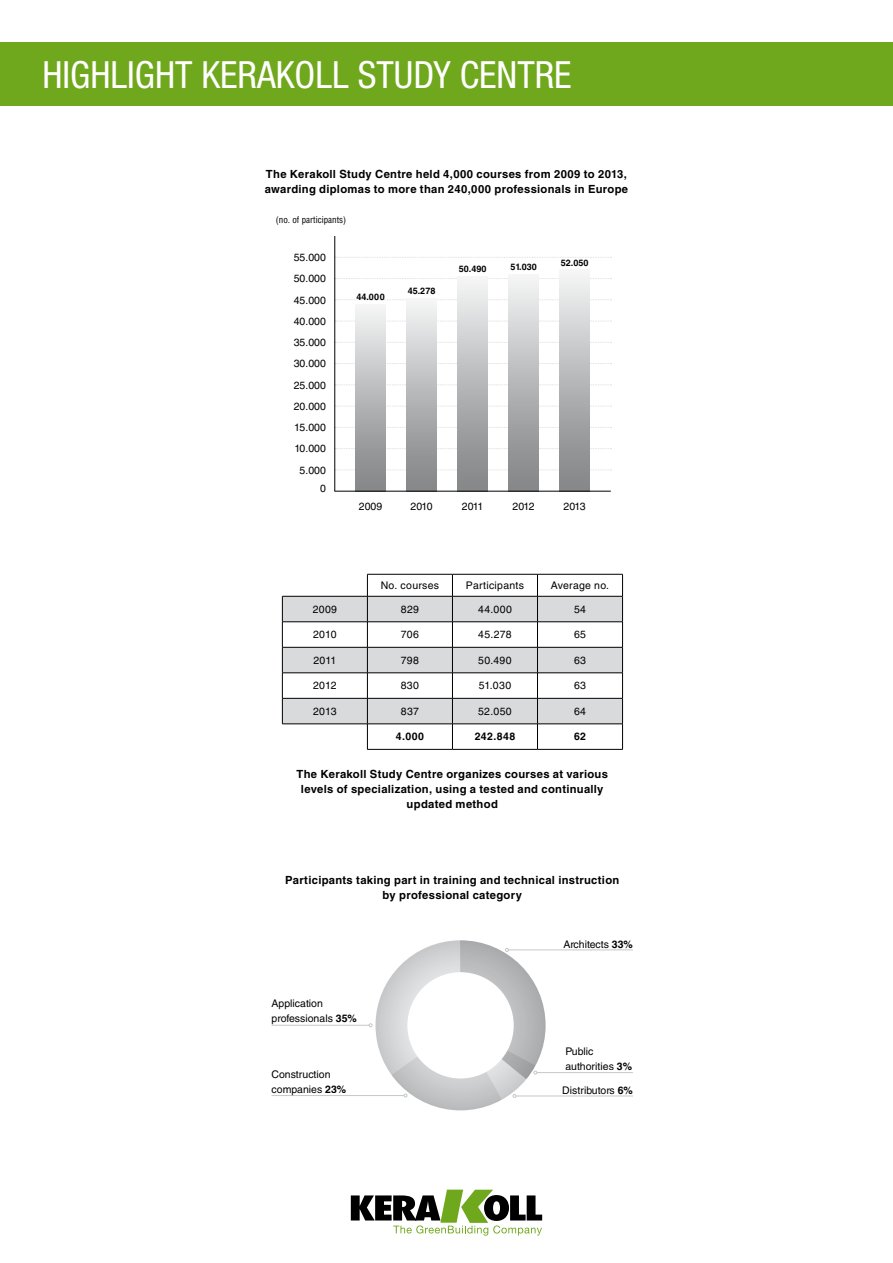
<style>
.page{position:relative;width:893px;height:1263px;background:#fff}
.page>*{position:absolute;margin:0;border:0;box-sizing:border-box;transform-origin:0 0}
.t1{font:condensed 37.5px "Helvetica Neue LT Std";color:#fff}
.t2{font:700 11.25px/15px "Helvetica LT Std";letter-spacing:.025em;color:#000;text-align:center}
.t3{font:10.5px/21.3px "Helvetica LT Std";color:#000}
.t4{font:10.5px "Helvetica LT Std";letter-spacing:.03em;color:#000}
.t5{font:700 10.5px "Helvetica LT Std";letter-spacing:.045em;color:#000}
.t6{font:10.5px "Helvetica LT Std";letter-spacing:.02em;color:#000}
.t7{font:700 9px "Helvetica LT Std";color:#000}
.t8{font:condensed 9px "Helvetica LT Std";color:#000}
.s1{font-weight:700}
</style>
<div class="page">
<div style="left:0;top:43px;width:893px;height:63px;background:#70a81d"></div>
<svg style="left:351px;top:1189px;width:191px;height:46px"></svg>
<svg style="left:282px;top:574px;width:341px;height:175px"></svg>
<hr style="left:367px;top:749px;width:85px;height:1px;background:#000">
<hr style="left:452px;top:749px;width:85px;height:1px;background:#000">
<hr style="left:537px;top:749px;width:86px;height:1px;background:#000">
<svg style="left:335px;top:448px;width:276px;height:1px"></svg>
<svg style="left:335px;top:427px;width:276px;height:1px"></svg>
<svg style="left:335px;top:406px;width:276px;height:1px"></svg>
<svg style="left:335px;top:384px;width:276px;height:1px"></svg>
<svg style="left:335px;top:342px;width:276px;height:1px"></svg>
<svg style="left:335px;top:363px;width:276px;height:1px"></svg>
<svg style="left:335px;top:321px;width:276px;height:1px"></svg>
<svg style="left:335px;top:299px;width:276px;height:1px"></svg>
<svg style="left:335px;top:278px;width:276px;height:1px"></svg>
<svg style="left:335px;top:469px;width:276px;height:1px"></svg>
<svg style="left:335px;top:257px;width:276px;height:1px"></svg>
<div style="left:356px;top:304px;width:29px;height:187px;background:linear-gradient(to bottom,#f3f3f4,#7f8083)"></div>
<div style="left:407px;top:299px;width:29px;height:192px;background:linear-gradient(to bottom,#f2f3f3,#808183)"></div>
<div style="left:458px;top:276px;width:29px;height:215px;background:linear-gradient(to bottom,#f3f4f4,#7f8083)"></div>
<div style="left:509px;top:274px;width:29px;height:217px;background:linear-gradient(to bottom,#f3f3f4,#7f8083)"></div>
<div style="left:560px;top:270px;width:29px;height:221px;background:linear-gradient(to bottom,#f2f3f4,#7f8083)"></div>
<hr style="left:334px;top:236px;width:1px;height:255px;background:#000">
<hr style="left:334px;top:491px;width:277px;height:1px;background:#000">
<svg style="left:375px;top:940px;width:171px;height:170px"></svg>
<div style="left:366px;top:931px;width:189px;height:188px;border:9px solid #fff;border-radius:50%"></div>
<hr style="left:508px;top:949px;width:125px;height:1px;background:#c6c7c8">
<hr style="left:537px;top:1072px;width:96px;height:1px;background:#c6c7c8">
<hr style="left:516px;top:1095px;width:117px;height:1px;background:#c6c7c8">
<hr style="left:272px;top:1095px;width:132px;height:1px;background:#c6c7c8">
<svg style="left:387px;top:934px;width:162px;height:181px"></svg>
<hr style="left:272px;top:1025px;width:97px;height:1px;background:#c6c7c8">
<svg style="left:369px;top:1023px;width:3px;height:4px"></svg>
<h1 class="t1" style="left:43px;top:53px;width:531px">HIGHLIGHT KERAKOLL STUDY CENTRE</h1>
<p class="t2" style="left:265px;top:167px;width:365px;text-align:left">The Kerakoll Study Centre held 4,000 courses from 2009 to 2013, awarding diplomas to more than 240,000 professionals in Europe</p>
<p class="t8" style="left:276px;top:214px;width:72px">(no. of participants)</p>
<p class="t3" style="left:294px;top:247px;width:34px">55.000</p>
<p class="t3" style="left:294px;top:268px;width:34px">50.000</p>
<p class="t3" style="left:294px;top:289px;width:34px">45.000</p>
<p class="t3" style="left:294px;top:310px;width:34px">40.000</p>
<p class="t3" style="left:294px;top:332px;width:34px">35.000</p>
<p class="t3" style="left:294px;top:353px;width:34px;text-align:justify">30.000<br>25.000<br>20.000<br>15.000<br>10.000</p>
<p class="t3" style="left:300px;top:461px;width:28px;line-height:18px;text-align:right">5.000<br>0</p>
<p class="t7" style="left:356px;top:291px;width:30px">44.000</p>
<p class="t7" style="left:408px;top:286px;width:29px">45.278</p>
<p class="t7" style="left:459px;top:264px;width:29px">50.490</p>
<p class="t7" style="left:510px;top:261px;width:28px">51.030</p>
<p class="t7" style="left:561px;top:257px;width:29px">52.050</p>
<p class="t3" style="left:359px;top:496px;width:25px">2009</p>
<p class="t3" style="left:411px;top:496px;width:23px">2010</p>
<p class="t3" style="left:462px;top:496px;width:23px">2011</p>
<p class="t3" style="left:513px;top:496px;width:24px">2012</p>
<p class="t3" style="left:564px;top:496px;width:24px">2013</p>
<p class="t4" style="left:381px;top:579px;width:60px">No. courses</p>
<p class="t4" style="left:466px;top:579px;width:60px">Participants</p>
<p class="t6" style="left:551px;top:579px;width:60px">Average no.</p>
<p class="t3" style="left:313px;top:598px;width:26px">2009</p>
<p class="t3" style="left:401px;top:598px;width:20px">829</p>
<p class="t3" style="left:478px;top:598px;width:35px">44.000</p>
<p class="t3" style="left:574px;top:598px;width:14px">54</p>
<p class="t3" style="left:313px;top:624px;width:25px">2010</p>
<p class="t3" style="left:401px;top:624px;width:20px">706</p>
<p class="t3" style="left:478px;top:624px;width:35px">45.278</p>
<p class="t3" style="left:574px;top:624px;width:14px">65</p>
<p class="t3" style="left:313px;top:649px;width:24px">2011</p>
<p class="t3" style="left:401px;top:649px;width:20px">798</p>
<p class="t3" style="left:478px;top:649px;width:35px">50.490</p>
<p class="t3" style="left:574px;top:649px;width:14px">63</p>
<p class="t3" style="left:313px;top:675px;width:25px">2012</p>
<p class="t3" style="left:401px;top:675px;width:20px">830</p>
<p class="t3" style="left:479px;top:675px;width:34px">51.030</p>
<p class="t3" style="left:574px;top:675px;width:14px">63</p>
<p class="t3" style="left:313px;top:700px;width:25px">2013</p>
<p class="t3" style="left:401px;top:700px;width:20px">837</p>
<p class="t3" style="left:478px;top:700px;width:35px">52.050</p>
<p class="t3" style="left:574px;top:700px;width:14px">64</p>
<p class="t5" style="left:396px;top:730px;width:30px">4.000</p>
<p class="t5" style="left:475px;top:730px;width:42px">242.848</p>
<p class="t5" style="left:574px;top:730px;width:14px">62</p>
<p class="t2" style="left:296px;top:766px;width:313px">The Kerakoll Study Centre organizes courses at various levels of specialization, using a tested and continually updated method</p>
<p class="t2" style="left:285px;top:872px;width:336px">Participants taking part in training and technical instruction by professional category</p>
<p class="t3" style="left:563px;top:933px;width:71px">Architects <span class="s1">33%</span></p>
<p class="t3" style="left:272px;top:996px;width:87px;line-height:15px">Application professionals <span class="s1">35%</span></p>
<p class="t3" style="left:272px;top:1066px;width:76px;line-height:15px">Construction companies <span class="s1">23%</span></p>
<p class="t3" style="left:565px;top:1043px;width:68px;line-height:15px">Public authorities <span class="s1">3%</span></p>
<p class="t3" style="left:562px;top:1079px;width:72px">Distributors <span class="s1">6%</span></p>
</div>
